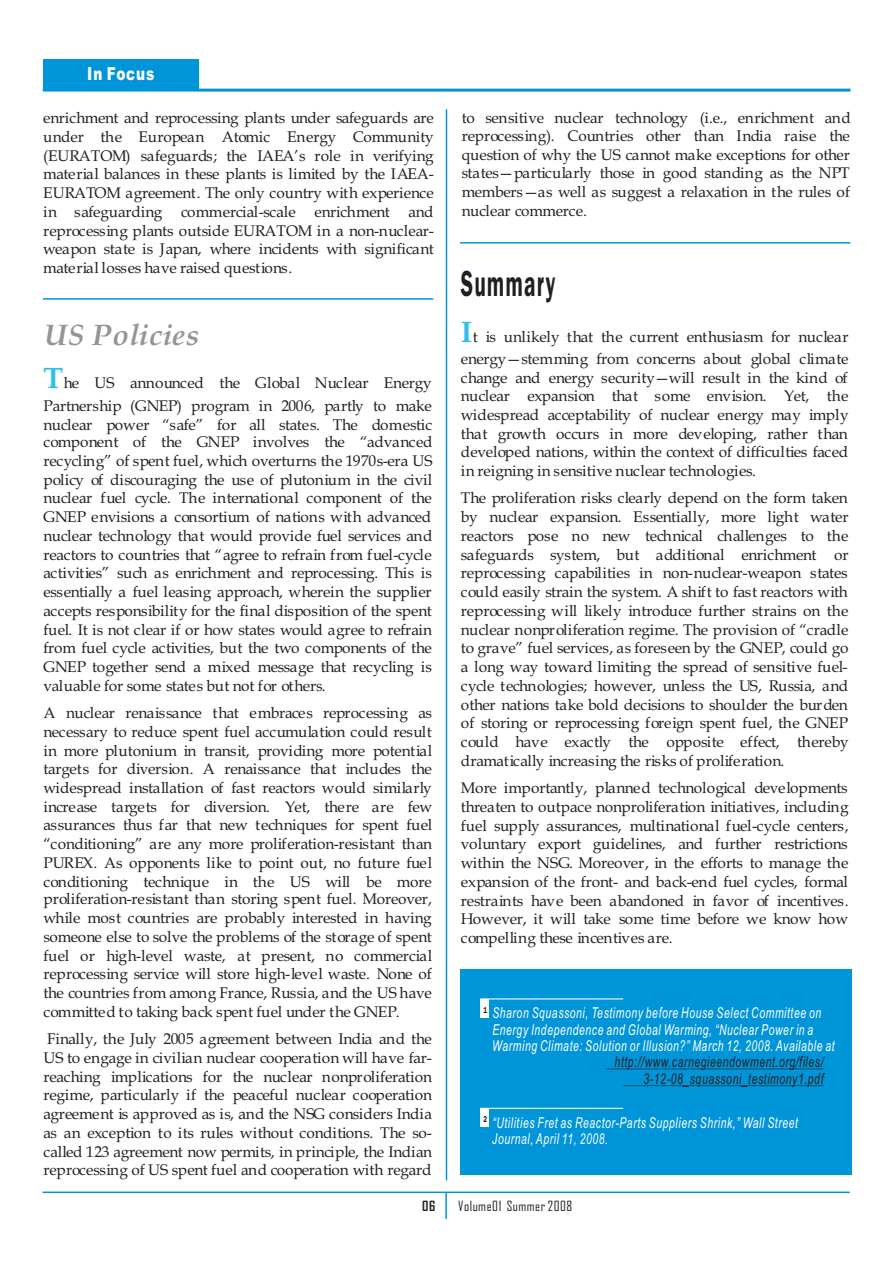
<style>
.page{position:relative;width:893px;height:1263px;background:#fff}
.page>*{position:absolute;margin:0;border:0;box-sizing:border-box;transform-origin:0 0}
.t1{font:600 37.5px "Franklin Gothic";letter-spacing:.05em;color:#231f20;scale:.57 1}
.t2{font:italic 700 29.7px "Book Antiqua";letter-spacing:.01em;color:#939598}
.t3{font:900 18px "Arial";letter-spacing:.065em;color:#fff;scale:.75 1}
.t4{font:15.45px/18.8px "Book Antiqua";letter-spacing:-.015em;color:#231f20;text-align:justify}
.t5{font:italic 15px/16.8px "Arial";letter-spacing:.055em;color:#fff;scale:.69 1}
.t6{font:italic 15px/16.8px "Arial";letter-spacing:.055em;color:#231f20;text-align:right;scale:.69 1}
.t7{font:13.5px "Agency FB";letter-spacing:.04em;color:#231f20}
.t8{font:700 13.5px "Agency FB";color:#231f20}
.t9{font:600 9px "Franklin Gothic";color:#231f20;scale:.69 1}
.s1{font-weight:700;font-size:29.7px;color:#2fc2e8}
</style>
<div class="page">
<hr style="left:43px;top:89px;width:807px;height:3px;background:#0095d9">
<hr style="left:42px;top:1191px;width:808px;height:2px;background:#0095d9">
<hr style="left:445px;top:1192px;width:2px;height:27px;background:#0095d9">
<hr style="left:460px;top:242px;width:390px;height:2px;background:#0095d9">
<hr style="left:446px;top:109px;width:1px;height:1071px;background:#0095d9">
<hr style="left:43px;top:298px;width:390px;height:2px;background:#0095d9">
<div style="left:43px;top:59px;width:155px;height:31px;background:#0095d9"></div>
<div style="left:460px;top:970px;width:391px;height:205px;background:#0095d9"></div>
<div style="left:480px;top:999px;width:9px;height:19px;background:#fff"></div>
<hr style="left:480px;top:998px;width:143px;height:1px;background:#fff">
<hr style="left:606px;top:1068px;width:218px;height:1px;background:#231f20">
<hr style="left:623px;top:1085px;width:201px;height:1px;background:#231f20">
<div style="left:480px;top:1108px;width:9px;height:19px;background:#fff"></div>
<hr style="left:480px;top:1108px;width:143px;height:1px;background:#fff">
<p class="t3" style="left:87px;top:68px;width:91px">In Focus</p>
<p class="t4" style="left:43px;top:110px;width:392px">enrichment and reprocessing plants under safeguards are under the European Atomic Energy Community (EURATOM) safeguards; the IAEA’s role in verifying material balances in these plants is limited by the IAEA-EURATOM agreement. The only country with experience in safeguarding commercial-scale enrichment and reprocessing plants outside EURATOM in a non-nuclear&shy;weapon state is Japan, where incidents with significant material losses have raised questions.</p>
<p class="t4" style="left:462px;top:110px;width:391px">to sensitive nuclear technology (i.e., enrichment and reprocessing). Countries other than India raise the question of why the US cannot make exceptions for other states—particularly those in good standing as the NPT members—as well as suggest a relaxation in the rules of nuclear commerce.</p>
<h1 class="t1" style="left:461px;top:270px;width:167px">Summary</h1>
<h2 class="t2" style="left:45px;top:323px;width:156px">US Policies</h2>
<p class="t4" style="left:43px;top:373px;width:390px;line-height:22.5px"><span class="s1">T</span>he US announced the Global Nuclear Energy<br>Partnership (GNEP) program in 2006, partly to make</p>
<p class="t4" style="left:43px;top:417px;width:391px">nuclear power “safe” for all states. The domestic component of the GNEP involves the “advanced recycling” of spent fuel, which overturns the 1970s-era US policy of discouraging the use of plutonium in the civil nuclear fuel cycle. The international component of the GNEP envisions a consortium of nations with advanced nuclear technology that would provide fuel services and reactors to countries that “agree to refrain from fuel-cycle activities” such as enrichment and reprocessing. This is essentially a fuel leasing approach, wherein the supplier accepts responsibility for the final disposition of the spent fuel. It is not clear if or how states would agree to refrain from fuel cycle activities, but the two components of the GNEP together send a mixed message that recycling is valuable for some states but not for others.</p>
<p class="t4" style="left:43px;top:705px;width:390px">A nuclear renaissance that embraces reprocessing as necessary to reduce spent fuel accumulation could result in more plutonium in transit, providing more potential targets for diversion. A renaissance that includes the widespread installation of fast reactors would similarly increase targets for diversion. Yet, there are few assurances thus far that new techniques for spent fuel “conditioning” are any more proliferation-resistant than PUREX. As opponents like to point out, no future fuel conditioning technique in the US will be more proliferation-resistant than storing spent fuel. Moreover, while most countries are probably interested in having someone else to solve the problems of the storage of spent fuel or high-level waste, at present, no commercial reprocessing service will store high-level waste. None of the countries from among France, Russia, and the US have committed to taking back spent fuel under the GNEP.</p>
<p class="t4" style="left:43px;top:1032px;width:390px">Finally, the July 2005 agreement between India and the US to engage in civilian nuclear cooperation will have far&shy;reaching implications for the nuclear nonproliferation regime, particularly if the peaceful nuclear cooperation agreement is approved as is, and the NSG considers India as an exception to its rules without conditions. The so&shy;called 123 agreement now permits, in principle, the Indian reprocessing of US spent fuel and cooperation with regard</p>
<p class="t8" style="left:422px;top:1200px;width:15px">06</p>
<p class="t4" style="left:461px;top:327px;width:389px;line-height:22.5px"><span class="s1">I</span>t is unlikely that the current enthusiasm for nuclear energy—stemming from concerns about global climate</p>
<p class="t4" style="left:461px;top:371px;width:389px">change and energy security—will result in the kind of nuclear expansion that some envision. Yet, the widespread acceptability of nuclear energy may imply that growth occurs in more developing, rather than developed nations, within the context of difficulties faced in reigning in sensitive nuclear technologies.</p>
<p class="t4" style="left:461px;top:490px;width:389px">The proliferation risks clearly depend on the form taken by nuclear expansion. Essentially, more light water reactors pose no new technical challenges to the safeguards system, but additional enrichment or reprocessing capabilities in non-nuclear-weapon states could easily strain the system. A shift to fast reactors with reprocessing will likely introduce further strains on the nuclear nonproliferation regime. The provision of “cradle to grave” fuel services, as foreseen by the GNEP, could go a long way toward limiting the spread of sensitive fuel&shy;cycle technologies; however, unless the US, Russia, and other nations take bold decisions to shoulder the burden of storing or reprocessing foreign spent fuel, the GNEP could have exactly the opposite effect, thereby dramatically increasing the risks of proliferation.</p>
<p class="t4" style="left:461px;top:780px;width:389px">More importantly, planned technological developments threaten to outpace nonproliferation initiatives, including fuel supply assurances, multinational fuel-cycle centers, voluntary export guidelines, and further restrictions within the NSG. Moreover, in the efforts to manage the expansion of the front- and back-end fuel cycles, formal restraints have been abandoned in favor of incentives.<br>However, it will take some time before we know how compelling these incentives are.</p>
<p class="t9" style="left:483px;top:1006px;width:7px">1</p>
<p class="t5" style="left:492px;top:1005px;width:498px">Sharon Squassoni, Testimony before House Select Committee on<br>Energy Independence and Global Warming, “Nuclear Power in a<br>Warming Climate: Solution or Illusion?” March 12, 2008. Available at</p>
<p class="t6" style="left:615px;top:1055px;width:304px">http://www.carnegieendowment.org/files/<br>3-12-08_squassoni_testimony1.pdf</p>
<p class="t5" style="left:492px;top:1115px;width:445px">“Utilities Fret as Reactor-Parts Suppliers Shrink,” Wall Street<br>Journal, April 11, 2008.</p>
<p class="t9" style="left:483px;top:1116px;width:7px">2</p>
<p class="t7" style="left:458px;top:1200px;width:116px">Volume01 Summer 2008</p>
</div>
